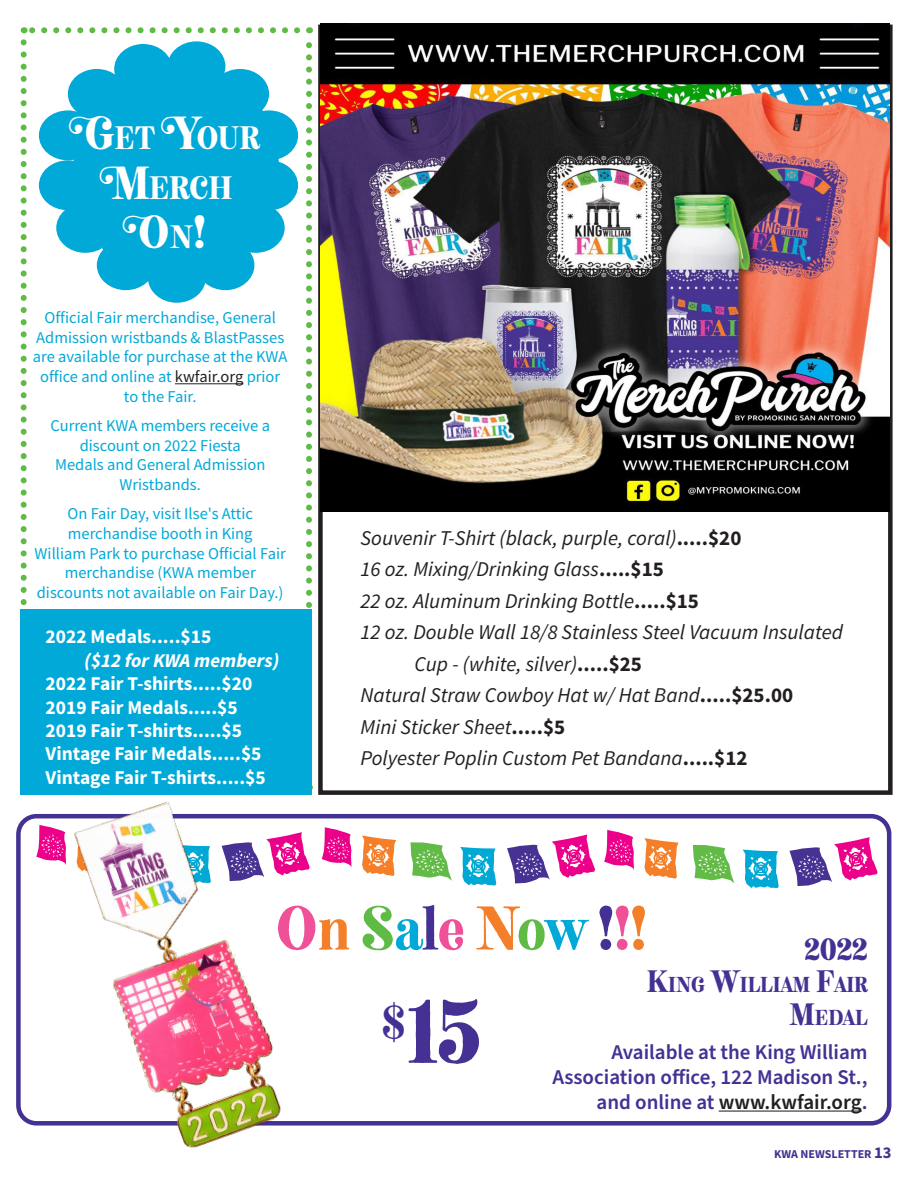
<style>
.page{position:relative;width:918px;height:1188px;background:#fff}
.page>*{position:absolute;margin:0;border:0;box-sizing:border-box;transform-origin:0 0}
.t1{font:78px "Neato Serif";color:#443193}
.t2{font:54px "Neato Serif";color:#ef5097}
.t3{font:40.5px "Neato Serif";color:#fff}
.t4{font:28.35px "Neato Serif";color:#fff}
.t5{font:27px "Neato Serif";color:#443193}
.t6{font:italic 21px/31.5px "Source Sans Variable";color:#231f20}
.t7{font:600 21px "Source Sans Pro";color:#443193}
.t8{font:600 21px "Source Sans Pro";color:#231f20}
.t9{font:700 19.5px "Source Sans Pro";color:#fff}
.t10{font:italic 700 19.5px "Source Sans Pro";color:#fff}
.t11{font:18.9px "Neato Serif";color:#443193}
.t12{font:16.5px/19.8px "Source Sans Pro";color:#00a9d8;text-align:center}
.t13{font:700 12px "Source Sans Pro";color:#443193}
.s1{font-size:40.5px}
.s2{font-size:28.35px}
.s3{font-style:inherit}
.s4{color:#231f20}
.s5{font-family:"Source Sans Pro";font-weight:700;font-style:normal}
.s6{font-style:normal}
.s7{color:#f47f2a}
.s8{color:#60bb46}
.s9{color:#00a9d8}
.s10{color:#443193}
.s11{font-size:27px}
.s12{font-size:16.5px}
</style>
<div class="page">
<svg style="left:21px;top:42px;width:6px;height:564px"></svg>
<svg style="left:306px;top:27px;width:6px;height:581px"></svg>
<svg style="left:24px;top:27px;width:273px;height:6px"></svg>
<div style="left:16px;top:814px;width:875px;height:312px;border:4px solid #443193;border-radius:18px"></div>
<hr style="left:719px;top:1111px;width:143px;height:1px;background:#231f20">
<svg style="left:410px;top:842px;width:42px;height:39px"></svg>
<svg style="left:460px;top:847px;width:36px;height:39px"></svg>
<svg style="left:342px;top:831px;width:9px;height:36px"></svg>
<svg style="left:362px;top:836px;width:34px;height:40px"></svg>
<svg style="left:507px;top:835px;width:88px;height:48px"></svg>
<svg style="left:693px;top:845px;width:41px;height:38px"></svg>
<svg style="left:743px;top:850px;width:36px;height:38px"></svg>
<svg style="left:604px;top:830px;width:30px;height:40px"></svg>
<svg style="left:644px;top:838px;width:35px;height:41px"></svg>
<svg style="left:790px;top:837px;width:88px;height:49px"></svg>
<div style="left:73px;top:60px;width:206px;height:222px;background:#00a9d8;border-radius:50%"></div>
<div style="left:114px;top:44px;width:58px;height:50px;background:#00a9d8;border-radius:50%"></div>
<div style="left:68px;top:69px;width:58px;height:50px;background:#00a9d8;border-radius:50%"></div>
<div style="left:167px;top:41px;width:58px;height:50px;background:#00a9d8;border-radius:50%"></div>
<div style="left:211px;top:69px;width:58px;height:50px;background:#00a9d8;border-radius:50%"></div>
<div style="left:240px;top:160px;width:58px;height:50px;background:#00a9d8;border-radius:50%"></div>
<div style="left:39px;top:110px;width:58px;height:50px;background:#00a9d8;border-radius:50%"></div>
<div style="left:39px;top:160px;width:58px;height:50px;background:#00a9d8;border-radius:50%"></div>
<div style="left:56px;top:203px;width:58px;height:50px;background:#00a9d8;border-radius:50%"></div>
<div style="left:97px;top:240px;width:58px;height:50px;background:#00a9d8;border-radius:50%"></div>
<div style="left:148px;top:253px;width:58px;height:50px;background:#00a9d8;border-radius:50%"></div>
<div style="left:196px;top:240px;width:58px;height:50px;background:#00a9d8;border-radius:50%"></div>
<div style="left:227px;top:203px;width:58px;height:50px;background:#00a9d8;border-radius:50%"></div>
<div style="left:240px;top:110px;width:58px;height:50px;background:#00a9d8;border-radius:50%"></div>
<img style="left:321px;top:23px;width:569px;height:488px">
<hr style="left:175px;top:383px;width:68px;height:1px;background:#231f20">
<div style="left:21px;top:609px;width:291px;height:186px;background:#00a9d8"></div>
<img style="left:16px;top:756px;width:326px;height:392px">
<p class="t4" style="left:85px;top:119px;width:176px"><span class="s1">G</span>ET <span class="s1">Y</span>OUR</p>
<p class="t4" style="left:112px;top:169px;width:122px"><span class="s1">M</span>ERCH</p>
<p class="t3" style="left:139px;top:205px;width:69px">O<span class="s2">N</span><span class="s3">!</span></p>
<p class="t12" style="left:33px;top:307px;width:256px">Official Fair merchandise, General<br>Admission wristbands &amp; BlastPasses are available for purchase at the KWA office and online at <span class="s4">kwfair.org</span> prior to the Fair.</p>
<p class="t12" style="left:50px;top:415px;width:221px">Current KWA members receive a discount on 2022 Fiesta</p>
<p class="t12" style="left:55px;top:455px;width:212px">Medals and General Admission</p>
<p class="t12" style="left:120px;top:475px;width:83px">Wristbands.</p>
<p class="t12" style="left:67px;top:503px;width:187px">On Fair Day, visit Ilse's Attic</p>
<p class="t12" style="left:68px;top:523px;width:186px">merchandise booth in King</p>
<p class="t12" style="left:35px;top:543px;width:253px">William Park to purchase Official Fair merchandise (KWA member</p>
<p class="t12" style="left:37px;top:582px;width:248px">discounts not available on Fair Day.)</p>
<p class="t9" style="left:46px;top:624px;width:167px">2022 Medals.....$15</p>
<p class="t10" style="left:85px;top:647px;width:196px">($12 for KWA members)</p>
<p class="t9" style="left:46px;top:671px;width:208px">2022 Fair T-shirts.....$20</p>
<p class="t9" style="left:46px;top:694px;width:194px">2019 Fair Medals.....$5</p>
<p class="t9" style="left:46px;top:717px;width:198px">2019 Fair T-shirts.....$5</p>
<p class="t9" style="left:46px;top:741px;width:218px">Vintage Fair Medals.....$5</p>
<p class="t9" style="left:46px;top:764px;width:222px">Vintage Fair T-shirts.....$5</p>
<p class="t6" style="left:361px;top:522px;width:382px">Souvenir T-Shirt (black, purple, coral)<span class="s5">.....$20</span></p>
<p class="t6" style="left:361px;top:554px;width:305px">16 oz. Mixing/Drinking Glass<span class="s6">.....$15</span></p>
<p class="t6" style="left:361px;top:585px;width:340px">22 oz. Aluminum Drinking Bottle<span class="s6">.....$15</span></p>
<p class="t6" style="left:415px;top:617px;width:430px;text-indent:-54px">12 oz. Double Wall 18/8 Stainless Steel Vacuum Insulated<br>Cup - (white, silver)<span class="s6">.....$25</span></p>
<p class="t6" style="left:361px;top:680px;width:434px">Natural Straw Cowboy Hat w/ Hat Band<span class="s6">.....$25.00</span></p>
<p class="t6" style="left:361px;top:711px;width:206px">Mini Sticker Sheet<span class="s6">.....$5</span></p>
<p class="t6" style="left:361px;top:743px;width:388px">Polyester Poplin Custom Pet Bandana<span class="s6">.....$12</span></p>
<p class="t2" style="left:276px;top:892px;width:372px">O<span class="s7">n</span> <span class="s8">S</span><span class="s9">a</span><span class="s10">l</span>e <span class="s7">N</span><span class="s8">o</span><span class="s9">w</span> <span class="s10">!</span>!<span class="s7">!</span></p>
<p class="t5" style="left:804px;top:931px;width:65px">2022</p>
<p class="t11" style="left:647px;top:972px;width:222px"><span class="s11">K</span>ING <span class="s11">W</span>ILLIAM <span class="s11">F</span>AIR</p>
<p class="t11" style="left:789px;top:1004px;width:80px"><span class="s11">M</span>EDAL</p>
<p class="t7" style="left:611px;top:1038px;width:258px">Available at the King William</p>
<p class="t7" style="left:552px;top:1063px;width:317px">Association office, 122 Madison St.,</p>
<p class="t8" style="left:597px;top:1088px;width:273px"><span class="s10">and online at</span> www.kwfair.org<span class="s10">.</span></p>
<p class="t1" style="left:382px;top:980px;width:101px"><sup>$</sup>15</p>
<p class="t13" style="left:774px;top:1146px;width:119px">KWA NEWSLETTER <span class="s12">13</span></p>
</div>
